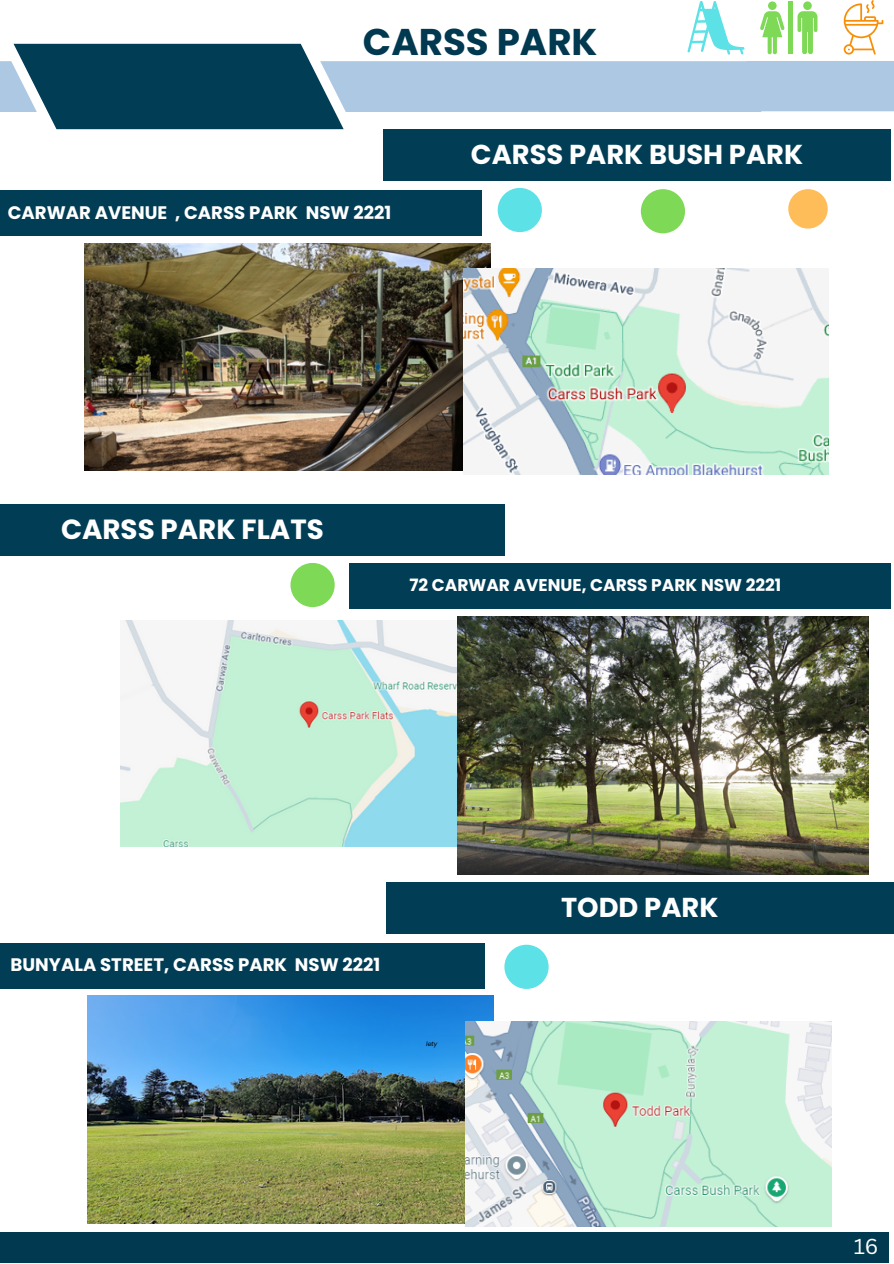
<style>
.page{position:relative;width:894px;height:1264px;background:#fff}
.page>*{position:absolute;margin:0;border:0;box-sizing:border-box;transform-origin:0 0}
.t1{font:700 37.2px "Poppins";color:#003950}
.t2{font:700 27.75px "Poppins";color:#fff}
.t3{font:700 27.3px "Poppins";color:#fff}
.t4{font:21px "Canva Sans";color:#fff}
.t5{font:20.7px "Canva Sans";color:#fff}
.t6{font:700 18.15px "Poppins";color:#fff}
.t7{font:700 16.95px "Poppins";color:#fff}
.t8{font:italic 6.15px "Poppins";color:#000}
</style>
<div class="page">
<div style="left:383px;top:129px;width:507px;height:51px;background:#013d55"></div>
<div style="left:0;top:190px;width:481px;height:45px;background:#013d55"></div>
<img style="left:85px;top:243px;width:405px;height:228px">
<img style="left:463px;top:268px;width:365px;height:206px">
<svg style="left:0;top:0;width:893px;height:129px"></svg>
<div style="left:0;top:1232px;width:888px;height:30px;background:#003950"></div>
<div style="left:0;top:504px;width:504px;height:52px;background:#013d55"></div>
<div style="left:349px;top:563px;width:541px;height:45px;background:#013d55"></div>
<div style="left:386px;top:882px;width:507px;height:51px;background:#013d55"></div>
<div style="left:0;top:943px;width:484px;height:45px;background:#013d55"></div>
<img style="left:88px;top:995px;width:405px;height:228px">
<img style="left:465px;top:1021px;width:366px;height:205px">
<img style="left:121px;top:620px;width:336px;height:226px">
<img style="left:457px;top:616px;width:410px;height:258px">
<div style="left:497px;top:188px;width:44px;height:44px;background:#5ce1e6;border-radius:50%"></div>
<div style="left:640px;top:189px;width:45px;height:44px;background:#7ed957;border-radius:50%"></div>
<div style="left:788px;top:189px;width:39px;height:39px;background:#ffbd59;border-radius:50%"></div>
<div style="left:290px;top:563px;width:44px;height:44px;background:#7ed957;border-radius:50%"></div>
<div style="left:504px;top:944px;width:44px;height:44px;background:#5ce1e6;border-radius:50%"></div>
<p class="t1" style="left:363px;top:16px;width:236px">CARSS PARK</p>
<p class="t6" style="left:8px;top:199px;width:385px">CARWAR AVENUE , CARSS PARK NSW 2221</p>
<p class="t8" style="left:423px;top:286px;width:13px">lety</p>
<p class="t3" style="left:471px;top:135px;width:333px">CARSS PARK BUSH PARK</p>
<h3 class="t2" style="left:61px;top:510px;width:264px">CARSS PARK FLATS</h3>
<p class="t7" style="left:409px;top:573px;width:373px">72 CARWAR AVENUE, CARSS PARK NSW 2221</p>
<p class="t6" style="left:11px;top:952px;width:371px">BUNYALA STREET, CARSS PARK NSW 2221</p>
<h3 class="t8" style="left:426px;top:1039px;width:13px">lety</h3>
<p class="t3" style="left:561px;top:887px;width:159px">TODD PARK</p>
<h2 class="t4" style="left:853px;top:1231px;width:26px">16</h2>
<h1 class="t5" style="left:853px;top:1236px;width:24px">12</h1>
</div>
